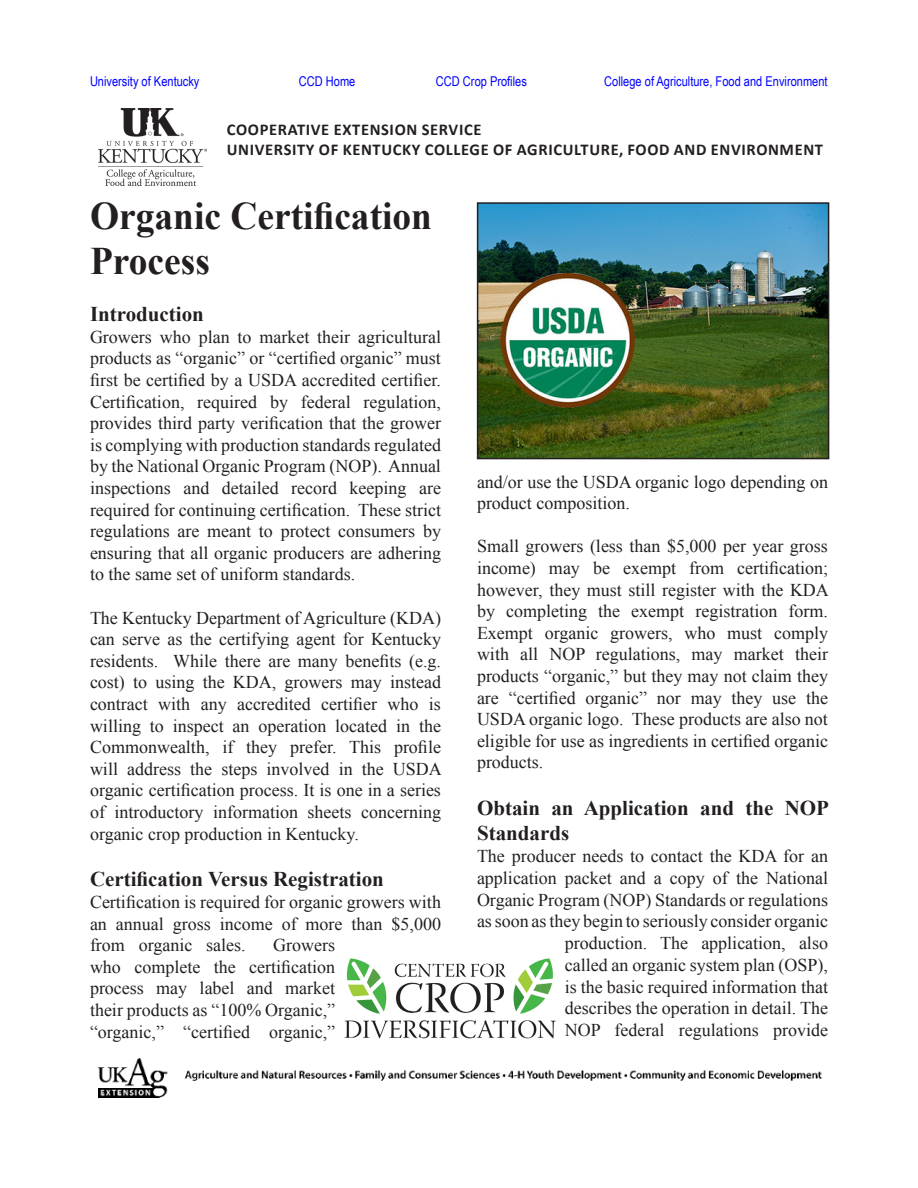
<style>
.page{position:relative;width:918px;height:1188px;background:#fff}
.page>*{position:absolute;margin:0;border:0;box-sizing:border-box;transform-origin:0 0}
.Plain_Text{font:700 39px/45px "Times New Roman";color:#231f20;scale:.96 1}
.Plain_Text-2{font:700 21px/25.2px "Times New Roman";color:#231f20}
.Plain_Text-3{font:18px/21.6px "Times New Roman";color:#231f20;text-align:justify}
.t1{font:700 16.5px "Calibri";letter-spacing:.04em;color:#231f20}
.t2{font:13.5px "Arial Narrow";color:#00f}
</style>
<div class="page">
<img style="left:344px;top:958px;width:212px;height:81px">
<img style="left:99px;top:108px;width:108px;height:78px">
<img style="left:99px;top:1059px;width:723px;height:39px">
<img style="left:480px;top:205px;width:346px;height:251px">
<div style="left:477px;top:202px;width:352px;height:257px;border:2px solid #231f20"></div>
<p class="t2" style="left:90px;top:72px;width:111px">University of Kentucky</p>
<p class="t2" style="left:299px;top:72px;width:58px">CCD Home</p>
<p class="t2" style="left:436px;top:72px;width:93px">CCD Crop Profiles</p>
<p class="t2" style="left:604px;top:72px;width:225px">College of Agriculture, Food and Environment</p>
<p class="t1" style="left:227px;top:119px;width:256px">COOPERATIVE EXTENSION SERVICE</p>
<p class="t1" style="left:227px;top:139px;width:598px">UNIVERSITY OF KENTUCKY COLLEGE OF AGRICULTURE, FOOD AND ENVIRONMENT</p>
<p class="Plain_Text" style="left:90px;top:193px;width:358px">Organic Certification<br>Process</p>
<p class="Plain_Text-2" style="left:90px;top:301px;width:115px">Introduction</p>
<p class="Plain_Text-3" style="left:90px;top:326px;width:353px">Growers who plan to market their agricultural products as “organic” or “certified organic” must first be certified by a USDA accredited certifier.<br>Certification, required by federal regulation, provides third party verification that the grower is complying with production standards regulated by the National Organic Program (NOP). Annual inspections and detailed record keeping are required for continuing certification. These strict regulations are meant to protect consumers by ensuring that all organic producers are adhering to the same set of uniform standards.</p>
<p class="Plain_Text-3" style="left:90px;top:607px;width:353px">The Kentucky Department of Agriculture (KDA) can serve as the certifying agent for Kentucky residents. While there are many benefits (e.g. cost) to using the KDA, growers may instead contract with any accredited certifier who is willing to inspect an operation located in the Commonwealth, if they prefer. This profile will address the steps involved in the USDA organic certification process. It is one in a series of introductory information sheets concerning organic crop production in Kentucky.</p>
<p class="Plain_Text-2" style="left:90px;top:866px;width:295px">Certification Versus Registration</p>
<p class="Plain_Text-3" style="left:90px;top:891px;width:353px">Certification is required for organic growers with an annual gross income of more than $5,000 from organic sales.</p>
<p class="Plain_Text-3" style="left:90px;top:934px;width:247px;text-indent:183px">Growers who complete the certification process may label and market their products as “100% Organic,” “organic,” “certified organic,”</p>
<p class="Plain_Text-3" style="left:477px;top:471px;width:353px">and/or use the USDA organic logo depending on product composition.</p>
<p class="Plain_Text-3" style="left:477px;top:535px;width:353px">Small growers (less than $5,000 per year gross income) may be exempt from certification; however, they must still register with the KDA by completing the exempt registration form.<br>Exempt organic growers, who must comply with all NOP regulations, may market their products “organic,” but they may not claim they are “certified organic” nor may they use the USDA organic logo. These products are also not eligible for use as ingredients in certified organic products.</p>
<p class="Plain_Text-2" style="left:477px;top:795px;width:354px">Obtain an Application and the NOP<br>Standards</p>
<p class="Plain_Text-3" style="left:477px;top:845px;width:353px;text-align:right">The producer needs to contact the KDA for an application packet and a copy of the National Organic Program (NOP) Standards or regulations as soon as they begin to seriously consider organic production. The application, also<br>called an organic system plan (OSP),<br>is the basic required information that<br>describes the operation in detail. The<br>NOP federal regulations provide</p>
</div>
